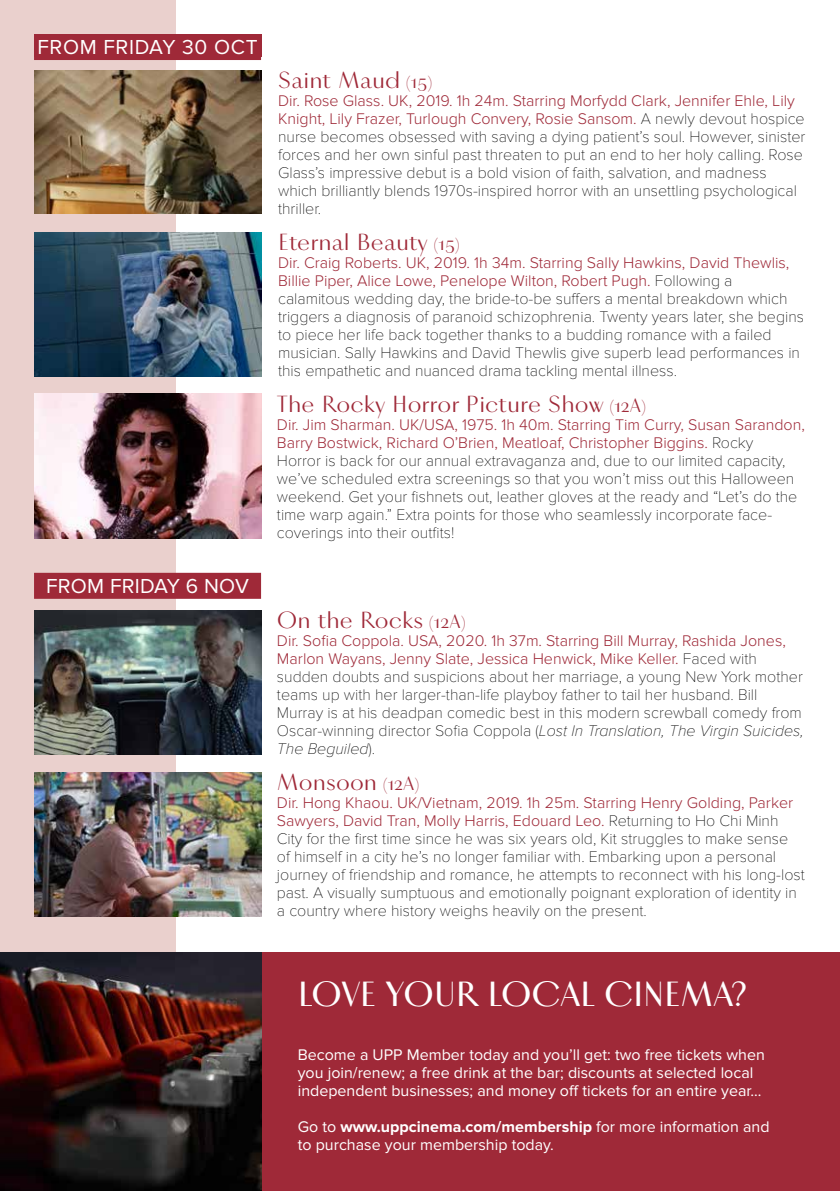
<style>
.page{position:relative;width:840px;height:1191px;background:#fff}
.page>*{position:absolute;margin:0;border:0;box-sizing:border-box;transform-origin:0 0}
.t1{font:500 36px "Vinter";letter-spacing:-.01em;color:#fff}
.t2{font:24px "Vinter";color:#9f2938}
.t3{font:21px "Proxima Nova";letter-spacing:.03em;color:#fff}
.t4{font:21px "Proxima Nova";letter-spacing:.01em;color:#fff}
.t5{font:100 16px/18px "Proxima Nova T";color:#000}
.t6{font:300 16px/18px "Proxima Nova";color:#9f2938}
.t7{font:16px/18px "Proxima Nova";color:#fff}
.t8{font:italic 100 16px/18px "Proxima Nova";color:#000}
.s1{font-size:20px}
.s2{font-family:"Proxima Nova T";font-weight:100;color:#000}
.s3{font-family:"Proxima Nova T";font-style:normal}
.s4{font-weight:700}
</style>
<div class="page">
<div style="left:0;top:0;width:176px;height:1191px;background:#ead0cd"></div>
<img style="left:34px;top:394px;width:227px;height:144px">
<div style="left:34px;top:34px;width:227px;height:26px;background:#9f2938"></div>
<img style="left:34px;top:70px;width:227px;height:144px">
<img style="left:34px;top:772px;width:227px;height:144px">
<img style="left:34px;top:610px;width:227px;height:144px">
<div style="left:34px;top:573px;width:227px;height:26px;background:#9f2938"></div>
<img style="left:34px;top:232px;width:227px;height:144px">
<div style="left:0;top:952px;width:839px;height:239px;background:#9f2938"></div>
<img style="left:0;top:952px;width:261px;height:239px">
<h3 class="t3" style="left:37px;top:35px;width:222px">FROM FRIDAY 30 OCT</h3>
<h3 class="t4" style="left:46px;top:574px;width:204px">FROM FRIDAY 6 NOV</h3>
<h2 class="t2" style="left:278px;top:65px;width:155px">Saint Maud <span class="s1">(15)</span></h2>
<p class="t6" style="left:278px;top:92px;width:528px">Dir. Rose Glass. UK, 2019. 1h 24m. Starring Morfydd Clark, Jennifer Ehle, Lily<br>Knight, Lily Frazer, Turlough Convery, Rosie Sansom. <span class="s2">A newly devout hospice</span></p>
<p class="t5" style="left:278px;top:128px;width:528px">nurse becomes obsessed with saving a dying patient’s soul. However, sinister forces and her own sinful past threaten to put an end to her holy calling. Rose Glass’s impressive debut is a bold vision of faith, salvation, and madness which brilliantly blends 1970s-inspired horror with an unsettling psychological thriller.</p>
<h2 class="t2" style="left:278px;top:227px;width:183px">Eternal Beauty <span class="s1">(15)</span></h2>
<p class="t6" style="left:278px;top:254px;width:512px">Dir. Craig Roberts. UK, 2019. 1h 34m. Starring Sally Hawkins, David Thewlis,<br>Billie Piper, Alice Lowe, Penelope Wilton, Robert Pugh. <span class="s2">Following a</span></p>
<p class="t5" style="left:278px;top:290px;width:527px">calamitous wedding day, the bride-to-be suffers a mental breakdown which triggers a diagnosis of paranoid schizophrenia. Twenty years later, she begins to piece her life back together thanks to a budding romance with a failed musician. Sally Hawkins and David Thewlis give superb lead performances in this empathetic and nuanced drama tackling mental illness.</p>
<h2 class="t2" style="left:277px;top:389px;width:370px">The Rocky Horror Picture Show <span class="s1">(12A)</span></h2>
<p class="t6" style="left:277px;top:416px;width:529px">Dir. Jim Sharman. UK/USA, 1975. 1h 40m. Starring Tim Curry, Susan Sarandon,<br>Barry Bostwick, Richard O’Brien, Meatloaf, Christopher Biggins. <span class="s2">Rocky</span></p>
<p class="t5" style="left:277px;top:452px;width:521px">Horror is back for our annual extravaganza and, due to our limited capacity, we’ve scheduled extra screenings so that you won’t miss out this Halloween weekend. Get your fishnets out, leather gloves at the ready and “Let’s do the time warp again.” Extra points for those who seamlessly incorporate face&shy;coverings into their outfits!</p>
<h2 class="t2" style="left:277px;top:605px;width:190px">On the Rocks <span class="s1">(12A)</span></h2>
<p class="t6" style="left:277px;top:632px;width:510px">Dir. Sofia Coppola. USA, 2020. 1h 37m. Starring Bill Murray, Rashida Jones,<br>Marlon Wayans, Jenny Slate, Jessica Henwick, Mike Keller. <span class="s2">Faced with</span></p>
<p class="t5" style="left:277px;top:668px;width:527px">sudden doubts and suspicions about her marriage, a young New York mother teams up with her larger-than-life playboy father to tail her husband. Bill<br>Murray is at his deadpan comedic best in this modern screwball comedy from</p>
<p class="t8" style="left:277px;top:722px;width:528px"><span class="s3">Oscar-winning director Sofia Coppola (</span>Lost In Translation, The Virgin Suicides,<br>The Beguiled<span class="s3">).</span></p>
<h2 class="t2" style="left:277px;top:767px;width:144px">Monsoon <span class="s1">(12A)</span></h2>
<p class="t6" style="left:277px;top:794px;width:517px">Dir. Hong Khaou. UK/Vietnam, 2019. 1h 25m. Starring Henry Golding, Parker<br>Sawyers, David Tran, Molly Harris, Edouard Leo. <span class="s2">Returning to Ho Chi Minh</span></p>
<p class="t5" style="left:277px;top:830px;width:529px">City for the first time since he was six years old, Kit struggles to make sense of himself in a city he’s no longer familiar with. Embarking upon a personal journey of friendship and romance, he attempts to reconnect with his long-lost past. A visually sumptuous and emotionally poignant exploration of identity in a country where history weighs heavily on the present.</p>
<h1 class="t1" style="left:297px;top:971px;width:450px">LOVE YOUR LOCAL CINEMA?</h1>
<p class="t7" style="left:297px;top:1046px;width:468px">Become a UPP Member today and you’ll get: two free tickets when you join/renew; a free drink at the bar; discounts at selected local independent businesses; and money off tickets for an entire year...</p>
<p class="t7" style="left:297px;top:1118px;width:473px">Go to <span class="s4">www.uppcinema.com/membership</span> for more information and to purchase your membership today.</p>
</div>
